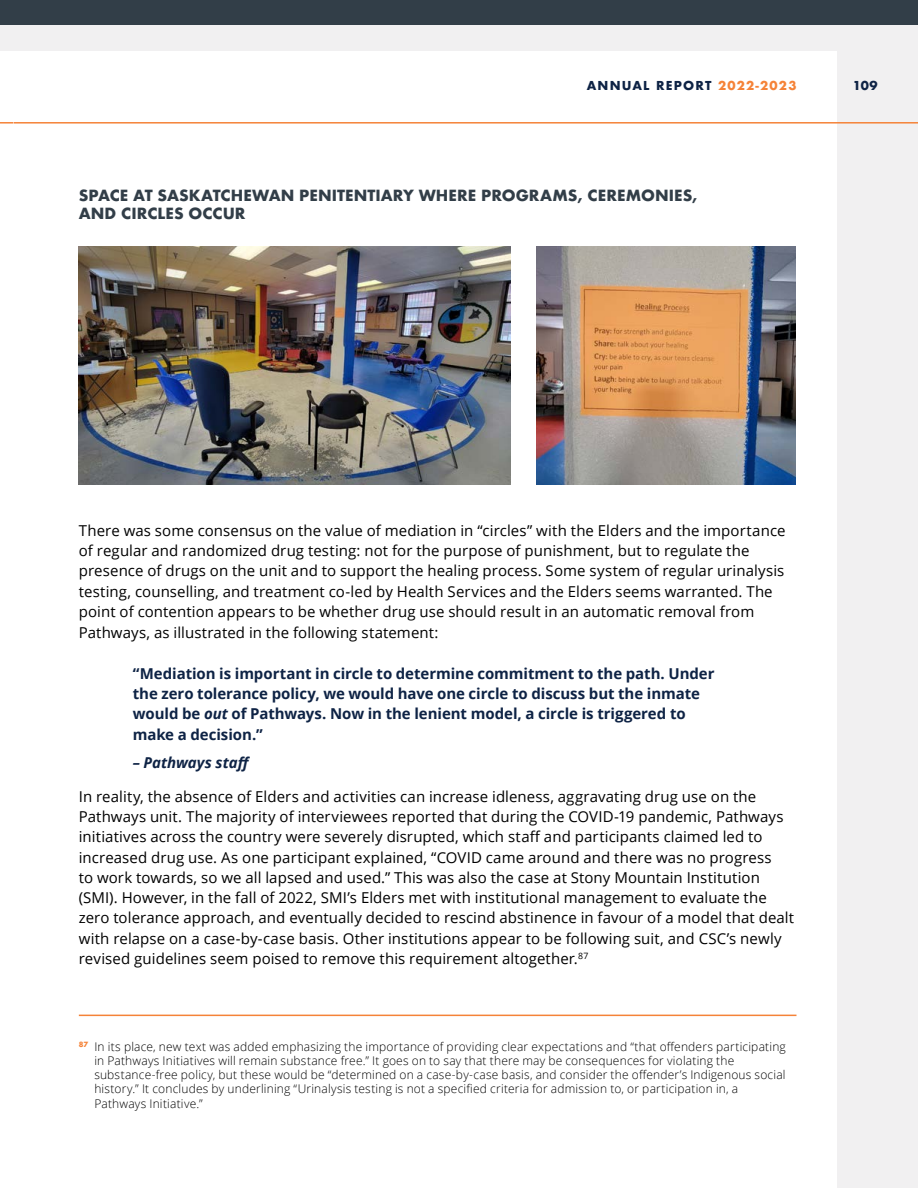
<style>
.page{position:relative;width:918px;height:1188px;background:#f1f0f1}
.page>*{position:absolute;margin:0;border:0;box-sizing:border-box;transform-origin:0 0}
.t1{font:15px/20.2px "Open Sans";letter-spacing:.005em;color:#000}
.t2{font:700 15px/20.2px "Open Sans";letter-spacing:-.005em;color:#0e2345}
.t3{font:700 15px/18px "Futura";color:#323e48}
.t4{font:italic 700 15px "Open Sans";color:#0e2345}
.t5{font:300 12px/14.2px "Open Sans";letter-spacing:.015em;color:#000}
.t6{font:700 12px "Futura";letter-spacing:.1em;color:#0e2345}
.s1{color:#f58338}
.s2{font-style:italic}
</style>
<div class="page">
<div style="left:0;top:0;width:918px;height:25px;background:#323e48"></div>
<div style="left:0;top:51px;width:837px;height:1137px;background:#fff"></div>
<hr style="left:0;top:122px;width:918px;height:2px;background:#f58338">
<svg style="left:0;top:122px;width:14px;height:2px"></svg>
<img style="left:79px;top:246px;width:431px;height:238px">
<img style="left:536px;top:246px;width:260px;height:238px">
<hr style="left:79px;top:1015px;width:717px;height:1px;background:#f58338">
<p class="t6" style="left:587px;top:77px;width:211px">ANNUAL REPORT <span class="s1">2022-2023</span></p>
<p class="t6" style="left:853px;top:77px;width:26px">109</p>
<p class="t3" style="left:79px;top:187px;width:620px">SPACE AT SASKATCHEWAN PENITENTIARY WHERE PROGRAMS, CEREMONIES,<br>AND CIRCLES OCCUR</p>
<p class="t1" style="left:79px;top:520px;width:708px">There was some consensus on the value of mediation in “circles” with the Elders and the importance of regular and randomized drug testing: not for the purpose of punishment, but to regulate the presence of drugs on the unit and to support the healing process. Some system of regular urinalysis testing, counselling, and treatment co-led by Health Services and the Elders seems warranted. The point of contention appears to be whether drug use should result in an automatic removal from Pathways, as illustrated in the following statement:</p>
<p class="t2" style="left:133px;top:663px;width:583px">“Mediation is important in circle to determine commitment to the path. Under the zero tolerance policy, we would have one circle to discuss but the inmate would be <span class="s2">out</span> of Pathways. Now in the lenient model, a circle is triggered to make a decision.”</p>
<p class="t4" style="left:133px;top:752px;width:120px">– Pathways staff</p>
<p class="t1" style="left:79px;top:786px;width:717px">In reality, the absence of Elders and activities can increase idleness, aggravating drug use on the Pathways unit. The majority of interviewees reported that during the COVID-19 pandemic, Pathways initiatives across the country were severely disrupted, which staff and participants claimed led to increased drug use. As one participant explained, “COVID came around and there was no progress<br>to work towards, so we all lapsed and used.” This was also the case at Stony Mountain Institution (SMI). However, in the fall of 2022, SMI’s Elders met with institutional management to evaluate the zero tolerance approach, and eventually decided to rescind abstinence in favour of a model that dealt with relapse on a case-by-case basis. Other institutions appear to be following suit, and CSC’s newly revised guidelines seem poised to remove this requirement altogether.<sup>87</sup></p>
<p class="t5" style="left:94px;top:1039px;width:693px;text-indent:-16px"><sup>87</sup> In its place, new text was added emphasizing the importance of providing clear expectations and “that offenders participating in Pathways Initiatives will remain substance free.” It goes on to say that there may be consequences for violating the substance-free policy, but these would be “determined on a case-by-case basis, and consider the offender’s Indigenous social history.” It concludes by underlining “Urinalysis testing is not a specified criteria for admission to, or participation in, a Pathways Initiative.”</p>
</div>
